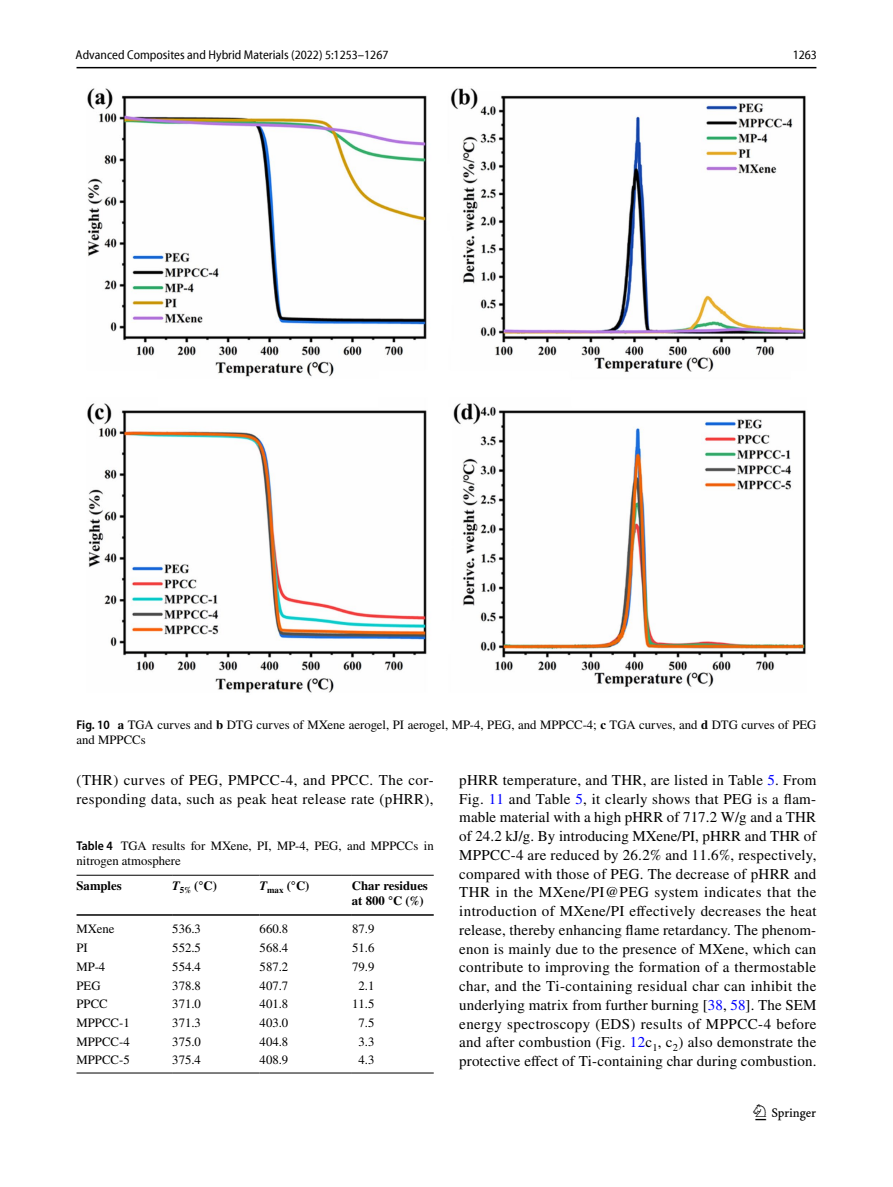
<style>
.page{position:relative;width:893px;height:1187px;background:#fff}
.page>*{position:absolute;margin:0;border:0;box-sizing:border-box;transform-origin:0 0}
.t1{font:22.5px "Springnew Regular 3";color:#000}
.t2{font:15px/18.8px "STIX";letter-spacing:.025em;color:#000}
.t3{font:12.75px/15px "STIX";color:#000}
.t4{font:semi-condensed 12.75px "Myriad Pro Unic";color:#000}
.t5{font:700 12.75px/15px "STIX";color:#000}
.s1{font-family:"Myriad Pro";font-weight:600;font-stretch:semi-condensed}
.s2{font-weight:700}
.s3{color:#00f}
.s4{font-style:italic}
</style>
<div class="page">
<hr style="left:77px;top:67px;width:739px;height:1px;background:#000">
<img style="left:87px;top:88px;width:719px;height:605px">
<hr style="left:77px;top:874px;width:95px;height:1px;background:#000">
<hr style="left:77px;top:914px;width:95px;height:1px;background:#000">
<hr style="left:172px;top:874px;width:87px;height:1px;background:#000">
<hr style="left:172px;top:914px;width:87px;height:1px;background:#000">
<hr style="left:259px;top:874px;width:93px;height:1px;background:#000">
<hr style="left:259px;top:914px;width:93px;height:1px;background:#000">
<hr style="left:352px;top:874px;width:82px;height:1px;background:#000">
<hr style="left:352px;top:914px;width:82px;height:1px;background:#000">
<hr style="left:77px;top:1072px;width:95px;height:1px;background:#000">
<hr style="left:172px;top:1072px;width:87px;height:1px;background:#000">
<hr style="left:259px;top:1072px;width:93px;height:1px;background:#000">
<hr style="left:352px;top:1072px;width:82px;height:1px;background:#000">
<p class="t4" style="left:76px;top:50px;width:314px">Advanced Composites and Hybrid Materials (2022) 5:1253–1267</p>
<p class="t4" style="left:793px;top:50px;width:26px">1263</p>
<p class="t3" style="left:77px;top:718px;width:741px"><span class="s1">Fig. 10</span> <span class="s2">a</span> TGA curves and <span class="s2">b</span> DTG curves of MXene aerogel, PI aerogel, MP-4, PEG, and MPPCC-4; <span class="s2">c</span> TGA curves, and <span class="s2">d</span> DTG curves of PEG and MPPCCs</p>
<p class="t2" style="left:77px;top:771px;width:359px">(THR) curves of PEG, PMPCC-4, and PPCC. The cor&shy;responding data, such as peak heat release rate (pHRR),</p>
<p class="t2" style="left:459px;top:771px;width:359px;text-align:justify">pHRR temperature, and THR, are listed in Table <span class="s3">5</span>. From Fig. <span class="s3">11</span> and Table <span class="s3">5</span>, it clearly shows that PEG is a flam&shy;mable material with a high pHRR of 717.2 W/g and a THR of 24.2 kJ/g. By introducing MXene/PI, pHRR and THR of MPPCC-4 are reduced by 26.2% and 11.6%, respectively, compared with those of PEG. The decrease of pHRR and THR in the MXene/PI@PEG system indicates that the introduction of MXene/PI effectively decreases the heat release, thereby enhancing flame retardancy. The phenom&shy;enon is mainly due to the presence of MXene, which can contribute to improving the formation of a thermostable char, and the Ti-containing residual char can inhibit the underlying matrix from further burning [<span class="s3">38</span>, <span class="s3">58</span>]. The SEM energy spectroscopy (EDS) results of MPPCC-4 before and after combustion (Fig. <span class="s3">12</span>c<sub>1</sub>, c<sub>2</sub>) also demonstrate the protective effect of Ti-containing char during combustion.</p>
<p class="t3" style="left:77px;top:838px;width:359px"><span class="s1">Table 4</span> TGA results for MXene, PI, MP-4, PEG, and MPPCCs in nitrogen atmosphere</p>
<p class="t5" style="left:77px;top:878px;width:47px">Samples</p>
<p class="t5" style="left:172px;top:878px;width:46px"><span class="s4">T</span><sub>5%</sub> (°C)</p>
<p class="t5" style="left:259px;top:878px;width:52px"><span class="s4">T</span><sub>max</sub> (°C)</p>
<p class="t5" style="left:352px;top:878px;width:78px">Char residues at 800 °C (%)</p>
<p class="t3" style="left:77px;top:922px;width:39px">MXene</p>
<p class="t3" style="left:172px;top:922px;width:30px">536.3</p>
<p class="t3" style="left:260px;top:922px;width:30px">660.8</p>
<p class="t3" style="left:352px;top:922px;width:24px">87.9</p>
<p class="t3" style="left:77px;top:941px;width:13px">PI</p>
<p class="t3" style="left:172px;top:941px;width:30px">552.5</p>
<p class="t3" style="left:260px;top:941px;width:30px">568.4</p>
<p class="t3" style="left:352px;top:941px;width:24px">51.6</p>
<p class="t3" style="left:77px;top:959px;width:30px">MP-4</p>
<p class="t3" style="left:172px;top:959px;width:30px">554.4</p>
<p class="t3" style="left:260px;top:959px;width:30px">587.2</p>
<p class="t3" style="left:352px;top:959px;width:24px">79.9</p>
<p class="t3" style="left:77px;top:978px;width:26px">PEG</p>
<p class="t3" style="left:172px;top:978px;width:30px">378.8</p>
<p class="t3" style="left:260px;top:978px;width:30px">407.7</p>
<p class="t3" style="left:358px;top:978px;width:17px">2.1</p>
<p class="t3" style="left:77px;top:997px;width:33px">PPCC</p>
<p class="t3" style="left:172px;top:997px;width:30px">371.0</p>
<p class="t3" style="left:260px;top:997px;width:30px">401.8</p>
<p class="t3" style="left:352px;top:997px;width:24px">11.5</p>
<p class="t3" style="left:77px;top:1015px;width:55px">MPPCC-1</p>
<p class="t3" style="left:172px;top:1015px;width:30px">371.3</p>
<p class="t3" style="left:260px;top:1015px;width:30px">403.0</p>
<p class="t3" style="left:358px;top:1015px;width:17px">7.5</p>
<p class="t3" style="left:77px;top:1034px;width:55px">MPPCC-4</p>
<p class="t3" style="left:172px;top:1034px;width:30px">375.0</p>
<p class="t3" style="left:260px;top:1034px;width:30px">404.8</p>
<p class="t3" style="left:358px;top:1034px;width:17px">3.3</p>
<p class="t3" style="left:77px;top:1053px;width:55px">MPPCC-5</p>
<p class="t3" style="left:172px;top:1053px;width:30px">375.4</p>
<p class="t3" style="left:260px;top:1053px;width:30px">408.9</p>
<p class="t3" style="left:358px;top:1053px;width:17px">4.3</p>
<h1 class="t1" style="left:755px;top:1104px;width:62px">1 3</h1>
</div>
